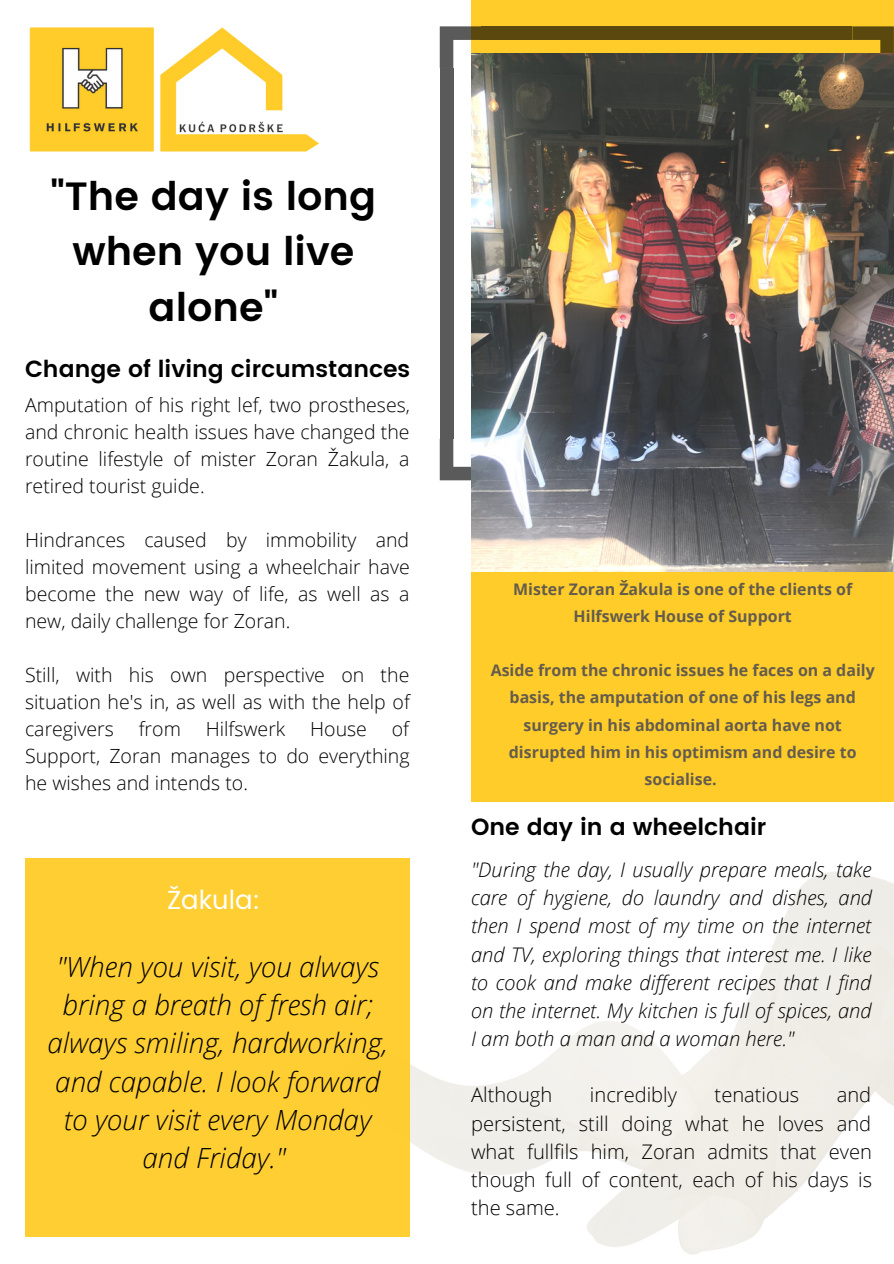
<style>
.page{position:relative;width:894px;height:1264px;background:#fff}
.page>*{position:absolute;margin:0;border:0;box-sizing:border-box;transform-origin:0 0}
.t1{font:600 39.45px/55.2px "Poppins";color:#000;text-align:center}
.t2{font:italic 300 27.75px/38.2px "Open Sans";color:#000;text-align:center}
.t3{font:26.1px "Poppins";color:#fff}
.t4{font:600 23.4px "Poppins";color:#000}
.t5{font:600 23.25px "Poppins";color:#000}
.t6{font:italic 300 20.1px/28.2px "Open Sans";color:#000;text-align:justify}
.t7{font:300 20.1px/28.2px "Open Sans";color:#000;text-align:justify}
.t8{font:300 19.5px/27px "Open Sans";color:#000;text-align:justify}
.t9{font:700 15.9px/27.2px "Open Sans";color:#645c4d;text-align:center}
</style>
<div class="page">
<img style="left:341px;top:871px;width:552px;height:383px">
<div style="left:471px;top:0;width:422px;height:802px;background:#ffcc29"></div>
<div style="left:439px;top:68px;width:14px;height:371px;background:#5a5a5a"></div>
<div style="left:481px;top:26px;width:371px;height:14px;background:#5a480e"></div>
<svg style="left:852px;top:26px;width:41px;height:28px"></svg>
<svg style="left:439px;top:26px;width:42px;height:42px"></svg>
<svg style="left:439px;top:439px;width:32px;height:41px"></svg>
<img style="left:471px;top:54px;width:422px;height:518px">
<img style="left:29px;top:27px;width:290px;height:125px">
<div style="left:25px;top:858px;width:384px;height:378px;background:#ffce32"></div>
<p class="t1" style="left:50px;top:169px;width:327px">"The day is long when you live alone"</p>
<p class="t5" style="left:25px;top:355px;width:386px">Change of living circumstances</p>
<p class="t8" style="left:25px;top:391px;width:386px">Amputation of his right lef, two prostheses, and chronic health issues have changed the routine lifestyle of mister Zoran Žakula, a retired tourist guide.</p>
<p class="t8" style="left:25px;top:526px;width:386px">Hindrances caused by immobility and limited movement using a wheelchair have become the new way of life, as well as a new, daily challenge for Zoran.</p>
<p class="t8" style="left:25px;top:661px;width:386px">Still, with his own perspective on the situation he's in, as well as with the help of caregivers</p>
<p class="t8" style="left:25px;top:715px;width:386px;text-indent:366px">of Support, Zoran manages to do everything he wishes and intends to.</p>
<p class="t8" style="left:139px;top:715px;width:44px">from</p>
<p class="t8" style="left:206px;top:715px;width:81px">Hilfswerk</p>
<p class="t8" style="left:310px;top:715px;width:58px">House</p>
<p class="t3" style="left:167px;top:884px;width:95px">Žakula:</p>
<p class="t2" style="left:47px;top:947px;width:342px">"When you visit, you always bring a breath of fresh air; always smiling, hardworking, and capable. I look forward to your visit every Monday and Friday."</p>
<p class="t9" style="left:513px;top:574px;width:340px">Mister Zoran Žakula is one of the clients of<br>Hilfswerk House of Support</p>
<p class="t9" style="left:490px;top:656px;width:385px">Aside from the chronic issues he faces on a daily basis, the amputation of one of his legs and surgery in his abdominal aorta have not disrupted him in his optimism and desire to socialise.</p>
<p class="t4" style="left:471px;top:813px;width:297px">One day in a wheelchair</p>
<p class="t6" style="left:471px;top:855px;width:402px">"During the day, I usually prepare meals, take care of hygiene, do laundry and dishes, and then I spend most of my time on the internet and TV, exploring things that interest me. I like to cook and make different recipes that I find on the internet. My kitchen is full of spices, and I am both a man and a woman here."</p>
<p class="t7" style="left:471px;top:1080px;width:83px">Although</p>
<p class="t7" style="left:589px;top:1080px;width:89px">incredibly</p>
<p class="t7" style="left:714px;top:1080px;width:86px">tenatious</p>
<p class="t7" style="left:471px;top:1080px;width:402px;text-indent:365px">and persistent, still doing what he loves and what fullfils him, Zoran admits that even though full of content, each of his days is the same.</p>
</div>
